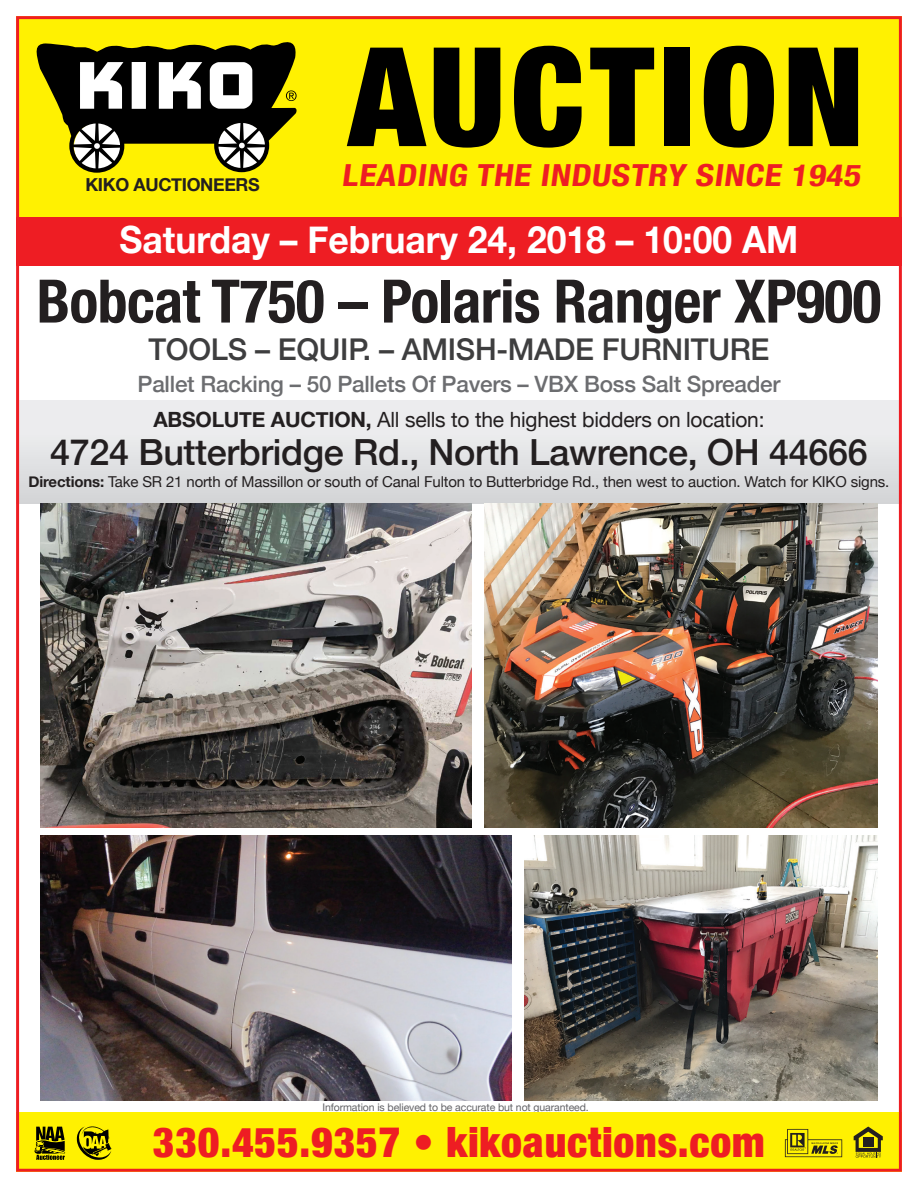
<style>
.page{position:relative;width:918px;height:1188px;background:#fff}
.page>*{position:absolute;margin:0;border:0;box-sizing:border-box;transform-origin:0 0}
.t1{font:900 condensed 137.85px "Helvetica Neue";letter-spacing:.04em;color:#000}
.t2{font:700 condensed 60px "Helvetica Neue";letter-spacing:-.01em;color:#231f20}
.t3{font:900 condensed 41.7px "Helvetica Neue";letter-spacing:.02em;color:#ee1d23}
.t4{font:700 37.5px "Helvetica Neue";color:#fff;scale:.95 1}
.t5{font:500 36px "Helvetica Neue";letter-spacing:-.01em;color:#231f20}
.t6{font:700 condensed 30.45px "Helvetica Neue";color:#ee1d23;scale:1.15 1}
.t7{font:500 30px "Helvetica Neue";letter-spacing:-.01em;color:#3e3e3f}
.t8{font:500 22.5px "Helvetica Neue";letter-spacing:-.01em;color:#6c6d70}
.t9{font:21px "Helvetica Neue";letter-spacing:-.01em;color:#231f20}
.t10{font:700 17.85px "Helvetica Neue";letter-spacing:-.02em;color:#231f20}
.t11{font:15px "Helvetica Neue";letter-spacing:-.01em;color:#231f20}
.t12{font:10.5px "Helvetica Neue";letter-spacing:-.01em;color:#636366}
.s1{font-weight:700}
</style>
<div class="page">
<img style="left:16px;top:16px;width:886px;height:1156px">
<svg style="left:34px;top:1127px;width:31px;height:33px"></svg>
<svg style="left:34px;top:39px;width:263px;height:134px"></svg>
<svg style="left:77px;top:1126px;width:34px;height:34px"></svg>
<p class="t10" style="left:85px;top:171px;width:176px">KIKO AUCTIONEERS</p>
<p class="t1" style="left:348px;top:-16px;width:517px">AUCTION</p>
<p class="t6" style="left:341px;top:150px;width:458px">LEADING THE INDUSTRY SINCE 1945</p>
<p class="t4" style="left:120px;top:210px;width:716px">Saturday – February 24, 2018 – 10:00 AM</p>
<p class="t2" style="left:37px;top:251px;width:846px">Bobcat T750 – Polaris Ranger XP900</p>
<p class="t7" style="left:149px;top:326px;width:622px">TOOLS – EQUIP. – AMISH-MADE FURNITURE</p>
<p class="t8" style="left:138px;top:366px;width:644px">Pallet Racking – 50 Pallets Of Pavers – VBX Boss Salt Spreader</p>
<p class="t9" style="left:153px;top:405px;width:613px"><span class="s1">ABSOLUTE AUCTION,</span> All sells to the highest bidders on location:</p>
<p class="t5" style="left:50px;top:423px;width:819px">4724 Butterbridge Rd., North Lawrence, OH 44666</p>
<p class="t11" style="left:29px;top:471px;width:862px"><span class="s1">Directions:</span> Take SR 21 north of Massillon or south of Canal Fulton to Butterbridge Rd., then west to auction. Watch for KIKO signs.</p>
<p class="t12" style="left:322px;top:1100px;width:268px">Information is believed to be accurate but not guaranteed.</p>
<p class="t3" style="left:153px;top:1107px;width:613px">330.455.9357 • kikoauctions.com</p>
</div>
